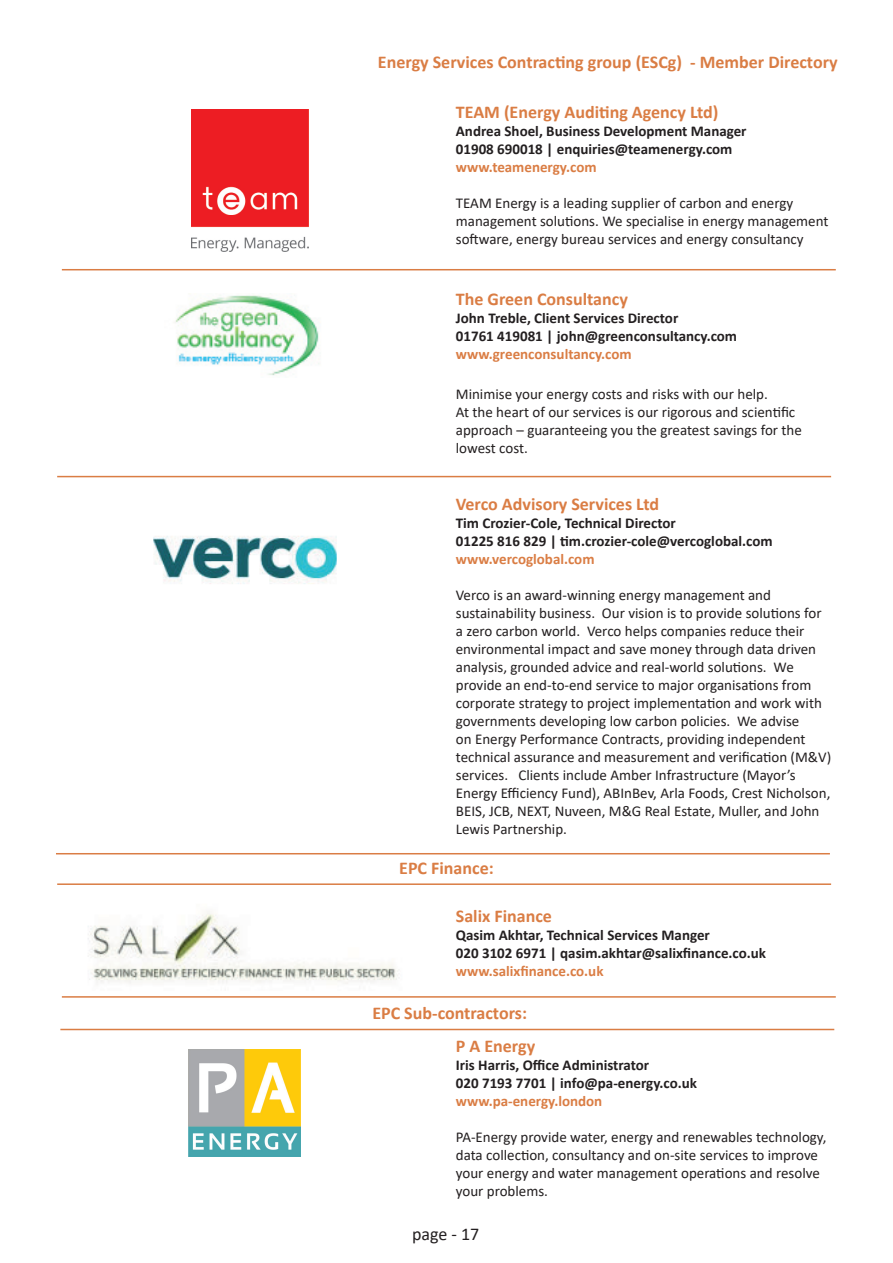
<style>
.page{position:relative;width:893px;height:1263px;background:#fff}
.page>*{position:absolute;margin:0;border:0;box-sizing:border-box;transform-origin:0 0}
.t1{font:700 18px "Calibri";color:#da7d44}
.t2{font:18px "Calibri";color:#231f20}
.t3{font:15px/18px "Calibri";color:#231f20}
.t4{font:700 15px/18px "Calibri";color:#231f20}
.t5{font:700 15px "Calibri";color:#da7d44}
</style>
<div class="page">
<img style="left:61px;top:912px;width:337px;height:86px">
<img style="left:153px;top:536px;width:184px;height:48px">
<hr style="left:57px;top:476px;width:774px;height:1px;background:#da7d44">
<hr style="left:62px;top:996px;width:774px;height:2px;background:#da7d44">
<img style="left:191px;top:110px;width:117px;height:141px">
<img style="left:175px;top:295px;width:144px;height:81px">
<hr style="left:56px;top:853px;width:774px;height:1px;background:#da7d44">
<hr style="left:57px;top:883px;width:774px;height:2px;background:#da7d44">
<hr style="left:62px;top:269px;width:774px;height:1px;background:#da7d44">
<hr style="left:60px;top:1029px;width:774px;height:1px;background:#da7d44">
<img style="left:189px;top:1049px;width:112px;height:107px">
<p class="t1" style="left:378px;top:49px;width:461px">Energy Services Contracting group (ESCg) - Member Directory</p>
<p class="t1" style="left:456px;top:99px;width:264px">TEAM (Energy Auditing Agency Ltd)</p>
<p class="t4" style="left:456px;top:122px;width:292px">Andrea Shoel, Business Development Manager<br>01908 690018 | enquiries@teamenergy.com</p>
<p class="t5" style="left:456px;top:156px;width:142px">www.teamenergy.com</p>
<p class="t3" style="left:456px;top:194px;width:374px">TEAM Energy is a leading supplier of carbon and energy management solutions. We specialise in energy management software, energy bureau services and energy consultancy</p>
<p class="t1" style="left:456px;top:286px;width:174px">The Green Consultancy</p>
<p class="t4" style="left:456px;top:309px;width:283px">John Treble, Client Services Director<br>01761 419081 | john@greenconsultancy.com</p>
<p class="t5" style="left:456px;top:344px;width:177px">www.greenconsultancy.com</p>
<p class="t3" style="left:456px;top:384px;width:348px">Minimise your energy costs and risks with our help.<br>At the heart of our services is our rigorous and scientific approach – guaranteeing you the greatest savings for the lowest cost.</p>
<p class="t1" style="left:456px;top:492px;width:205px">Verco Advisory Services Ltd</p>
<p class="t4" style="left:456px;top:514px;width:318px">Tim Crozier-Cole, Technical Director<br>01225 816 829 | tim.crozier-cole@vercoglobal.com</p>
<p class="t5" style="left:456px;top:549px;width:140px">www.vercoglobal.com</p>
<p class="t3" style="left:456px;top:586px;width:377px">Verco is an award-winning energy management and sustainability business. Our vision is to provide solutions for a zero carbon world. Verco helps companies reduce their environmental impact and save money through data driven analysis, grounded advice and real-world solutions. We provide an end-to-end service to major organisations from corporate strategy to project implementation and work with governments developing low carbon policies. We advise<br>on Energy Performance Contracts, providing independent technical assurance and measurement and verification (M&amp;V) services. Clients include Amber Infrastructure (Mayor’s Energy Efficiency Fund), ABInBev, Arla Foods, Crest Nicholson, BEIS, JCB, NEXT, Nuveen, M&amp;G Real Estate, Muller, and John Lewis Partnership.</p>
<p class="t1" style="left:399px;top:855px;width:96px">EPC Finance:</p>
<p class="t1" style="left:456px;top:903px;width:98px">Salix Finance</p>
<p class="t4" style="left:456px;top:926px;width:312px">Qasim Akhtar, Technical Services Manger<br>020 3102 6971 | qasim.akhtar@salixfinance.co.uk</p>
<p class="t5" style="left:456px;top:960px;width:149px">www.salixfinance.co.uk</p>
<p class="t1" style="left:372px;top:1000px;width:156px">EPC Sub-contractors:</p>
<p class="t1" style="left:456px;top:1033px;width:81px">P A Energy</p>
<p class="t4" style="left:456px;top:1055px;width:243px">Iris Harris, Office Administrator<br>020 7193 7701 | info@pa-energy.co.uk</p>
<p class="t5" style="left:456px;top:1090px;width:148px">www.pa-energy.london</p>
<p class="t3" style="left:456px;top:1127px;width:372px">PA-Energy provide water, energy and renewables technology, data collection, consultancy and on-site services to improve your energy and water management operations and resolve your problems.</p>
<p class="t2" style="left:412px;top:1221px;width:69px">page - 17</p>
</div>
